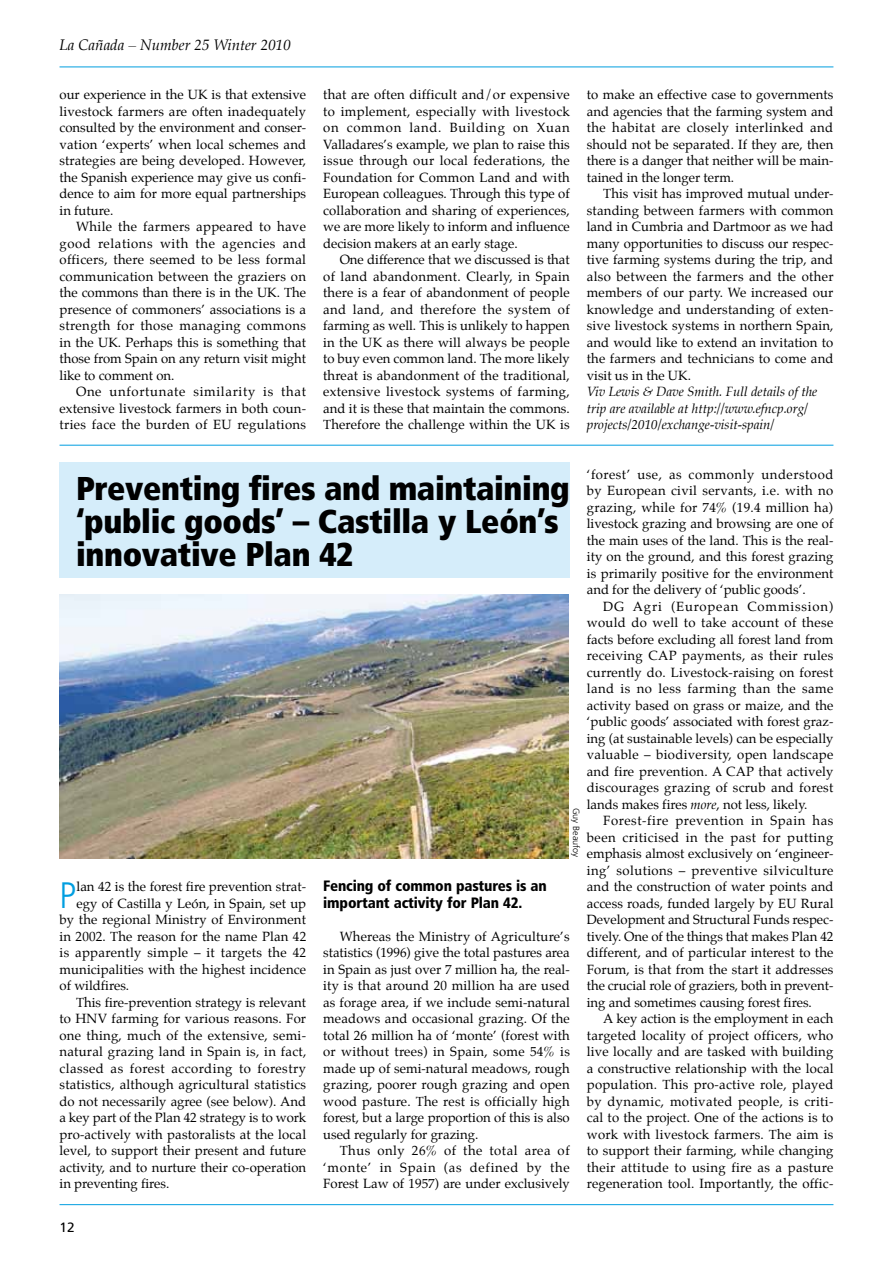
<style>
.page{position:relative;width:893px;height:1263px;background:#fff}
.page>*{position:absolute;margin:0;border:0;box-sizing:border-box;transform-origin:0 0}
.t1{font:300 condensed 36.75px "Frutiger";color:#009ee0}
.t2{font:900 condensed 33px/33px "Frutiger";letter-spacing:-.01em;color:#000}
.t3{font:900 condensed 15px/16.5px "Frutiger";letter-spacing:-.01em;color:#000}
.t4{font:italic 15px "Palatino";color:#000}
.t5{font:13.5px "Frutiger";color:#000}
.t6{font:13.2px/16.5px "Palatino";letter-spacing:.005em;color:#000;text-align:justify}
.t7{font:italic 13.2px/16.5px "Palatino";color:#000}
.t8{font:13.2px "Palatino";letter-spacing:.035em;color:#000}
.t9{font:13.2px "Palatino";letter-spacing:.03em;color:#000}
.t10{font:300 9px "Frutiger";color:#000}
.s1{font-style:italic}
</style>
<div class="page">
<hr style="left:60px;top:1204px;width:773px;height:1px;background:#009ee0">
<hr style="left:60px;top:67px;width:773px;height:1px;background:#009ee0">
<div style="left:60px;top:462px;width:510px;height:116px;background:#d5edfa"></div>
<img style="left:60px;top:594px;width:509px;height:264px">
<hr style="left:60px;top:445px;width:773px;height:1px;background:#009ee0">
<p class="t4" style="left:60px;top:32px;width:233px">La Cañada – Number 25 Winter 2010</p>
<p class="t6" style="left:60px;top:86px;width:248px">our experience in the UK is that extensive livestock farmers are often inadequately consulted by the environment and conser&shy;vation ‘experts’ when local schemes and strategies are being developed. However, the Spanish experience may give us confi&shy;dence to aim for more equal partnerships in future.</p>
<p class="t6" style="left:60px;top:218px;width:248px;text-indent:16px">While the farmers appeared to have good relations with the agencies and officers, there seemed to be less formal communication between the graziers on the commons than there is in the UK. The presence of commoners’ associations is a strength for those managing commons in the UK. Perhaps this is something that those from Spain on any return visit might like to comment on.</p>
<p class="t6" style="left:60px;top:383px;width:248px;text-indent:16px">One unfortunate similarity is that extensive livestock farmers in both coun&shy;tries face the burden of EU regulations</p>
<p class="t6" style="left:323px;top:86px;width:248px">that are often difficult and/or expensive to implement, especially with livestock on common land. Building on Xuan Valladares’s example, we plan to raise this issue through our local federations, the Foundation for Common Land and with European colleagues. Through this type of collaboration and sharing of experiences, we are more likely to inform and influence decision makers at an early stage.</p>
<p class="t6" style="left:323px;top:251px;width:248px;text-indent:16px">One difference that we discussed is that of land abandonment. Clearly, in Spain there is a fear of abandonment of people and land, and therefore the system of farming as well. This is unlikely to happen in the UK as there will always be people to buy even common land. The more likely threat is abandonment of the traditional, extensive livestock systems of farming, and it is these that maintain the commons.<br>Therefore the challenge within the UK is</p>
<p class="t6" style="left:587px;top:86px;width:248px">to make an effective case to governments and agencies that the farming system and the habitat are closely interlinked and should not be separated. If they are, then there is a danger that neither will be main&shy;tained in the longer term.</p>
<p class="t6" style="left:587px;top:185px;width:248px;text-indent:17px">This visit has improved mutual under&shy;standing between farmers with common land in Cumbria and Dartmoor as we had many opportunities to discuss our respec&shy;tive farming systems during the trip, and also between the farmers and the other members of our party. We increased our knowledge and understanding of exten&shy;sive livestock systems in northern Spain, and would like to extend an invitation to the farmers and technicians to come and visit us in the UK.</p>
<p class="t7" style="left:587px;top:383px;width:232px">Viv Lewis &amp; Dave Smith. Full details of the trip are available at http://www.efncp.org/ projects/2010/exchange-visit-spain/</p>
<p class="t6" style="left:587px;top:466px;width:248px">‘forest’ use, as commonly understood by European civil servants, i.e. with no grazing, while for 74% (19.4 million ha) livestock grazing and browsing are one of the main uses of the land. This is the real&shy;ity on the ground, and this forest grazing is primarily positive for the environment and for the delivery of ‘public goods’.</p>
<p class="t6" style="left:587px;top:598px;width:248px;text-indent:16px">DG Agri (European Commission) would do well to take account of these facts before excluding all forest land from receiving CAP payments, as their rules currently do. Livestock-raising on forest land is no less farming than the same activity based on grass or maize, and the ‘public goods’ associated with forest graz&shy;ing (at sustainable levels) can be especially valuable – biodiversity, open landscape and fire prevention. A CAP that actively discourages grazing of scrub and forest lands makes fires <span class="s1">more</span>, not less, likely.</p>
<p class="t6" style="left:587px;top:812px;width:248px;text-indent:16px">Forest-fire prevention in Spain has been criticised in the past for putting emphasis almost exclusively on ‘engineer&shy;ing’ solutions – preventive silviculture and the construction of water points and access roads, funded largely by EU Rural Development and Structural Funds respec&shy;tively. One of the things that makes Plan 42 different, and of particular interest to the Forum, is that from the start it addresses the crucial role of graziers, both in prevent&shy;ing and sometimes causing forest fires.</p>
<p class="t6" style="left:587px;top:1010px;width:248px;text-indent:16px">A key action is the employment in each targeted locality of project officers, who live locally and are tasked with building a constructive relationship with the local population. This pro-active role, played by dynamic, motivated people, is criti&shy;cal to the project. One of the actions is to work with livestock farmers. The aim is to support their farming, while changing their attitude to using fire as a pasture regeneration tool. Importantly, the offic-</p>
<h2 class="t2" style="left:76px;top:472px;width:495px">Preventing fires and maintaining ‘public goods’ – Castilla y León’s innovative Plan 42</h2>
<p class="t10" style="left:581px;top:808px;width:51px;rotate:90deg">Guy Beaufoy</p>
<p class="t3" style="left:323px;top:878px;width:225px">Fencing of common pastures is an important activity for Plan 42.</p>
<h1 class="t1" style="left:60px;top:874px;width:19px">P</h1>
<p class="t6" style="left:77px;top:878px;width:231px">lan 42 is the forest fire prevention strat-</p>
<p class="t6" style="left:77px;top:895px;width:231px">egy of Castilla y León, in Spain, set up</p>
<p class="t6" style="left:60px;top:911px;width:248px">by the regional Ministry of Environment</p>
<p class="t6" style="left:60px;top:928px;width:248px">in 2002. The reason for the name Plan 42</p>
<p class="t9" style="left:60px;top:942px;width:248px">is apparently simple – it targets the 42</p>
<p class="t6" style="left:60px;top:961px;width:248px">municipalities with the highest incidence</p>
<p class="t6" style="left:60px;top:977px;width:71px">of wildfires.</p>
<p class="t6" style="left:76px;top:994px;width:232px">This fire-prevention strategy is relevant</p>
<p class="t6" style="left:60px;top:1010px;width:248px">to HNV farming for various reasons. For</p>
<p class="t6" style="left:60px;top:1027px;width:248px">one thing, much of the extensive, semi-</p>
<p class="t6" style="left:60px;top:1043px;width:248px">natural grazing land in Spain is, in fact,</p>
<p class="t8" style="left:60px;top:1057px;width:248px">classed as forest according to forestry</p>
<p class="t6" style="left:60px;top:1076px;width:248px">statistics, although agricultural statistics</p>
<p class="t6" style="left:60px;top:1093px;width:248px">do not necessarily agree (see below). And</p>
<p class="t6" style="left:60px;top:1109px;width:248px">a key part of the Plan 42 strategy is to work</p>
<p class="t6" style="left:60px;top:1126px;width:248px">pro-actively with pastoralists at the local</p>
<p class="t6" style="left:60px;top:1142px;width:248px">level, to support their present and future</p>
<p class="t6" style="left:60px;top:1159px;width:248px">activity, and to nurture their co-operation</p>
<p class="t6" style="left:60px;top:1175px;width:111px">in preventing fires.</p>
<p class="t5" style="left:60px;top:1219px;width:17px">12</p>
<p class="t6" style="left:323px;top:928px;width:248px;text-indent:16px">Whereas the Ministry of Agriculture’s statistics (1996) give the total pastures area in Spain as just over 7 million ha, the real&shy;ity is that around 20 million ha are used as forage area, if we include semi-natural meadows and occasional grazing. Of the total 26 million ha of ‘monte’ (forest with or without trees) in Spain, some 54% is made up of semi-natural meadows, rough grazing, poorer rough grazing and open wood pasture. The rest is officially high forest, but a large proportion of this is also used regularly for grazing.</p>
<p class="t6" style="left:323px;top:1142px;width:248px;text-indent:16px">Thus only 26% of the total area of ‘monte’ in Spain (as defined by the Forest Law of 1957) are under exclusively</p>
</div>
